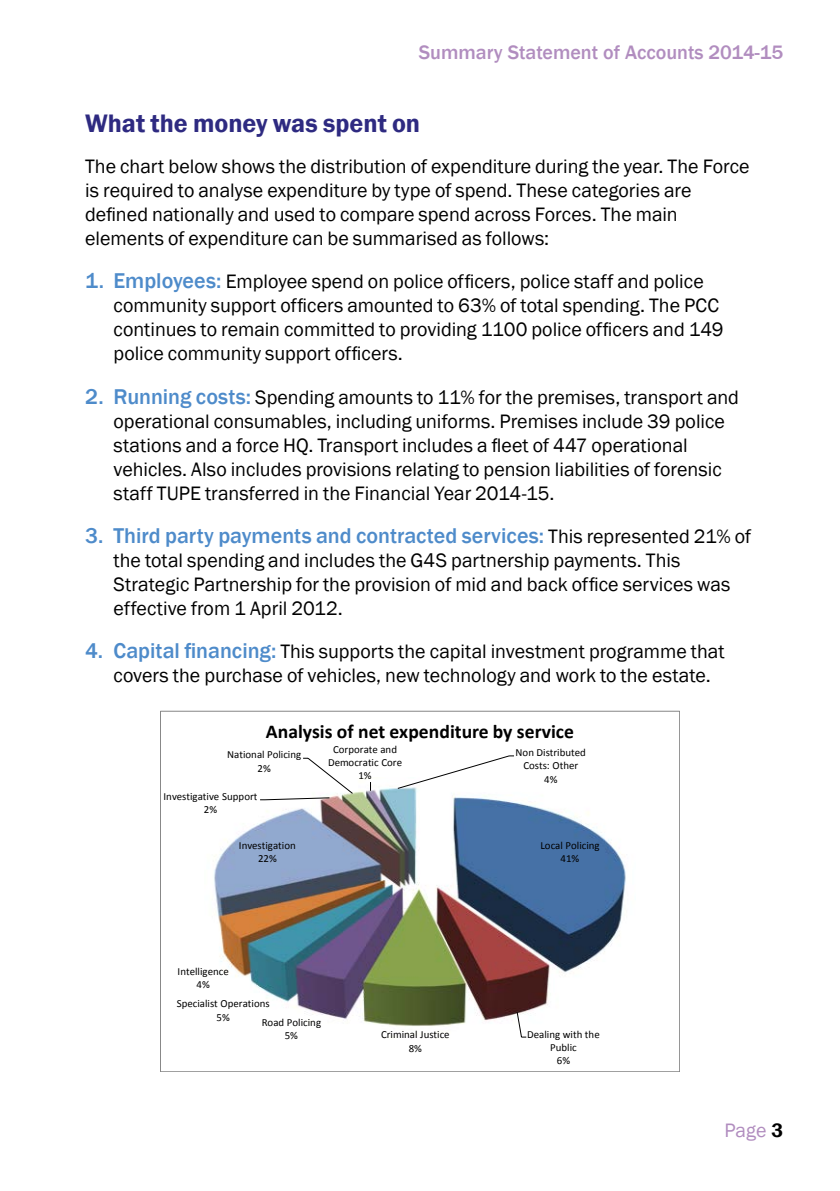
<style>
.page{position:relative;width:840px;height:1191px;background:#fff}
.page>*{position:absolute;margin:0;border:0;box-sizing:border-box;transform-origin:0 0}
.t1{font:600 26px "Franklin Gothic";color:#2e2a81}
.t2{font:500 22px "Franklin Gothic";color:#4e8bca}
.t3{font:20px/24px "Franklin Gothic";color:#000}
.t4{font:500 20px "Franklin Gothic";color:#b18dbf}
.t5{font:20px "Franklin Gothic";color:#b18dbf}
.t6{font:700 19.6px "Calibri";color:#000}
.t7{font:10.8px/13.4px "Calibri";color:#000;text-align:center}
.s1{font-weight:500;font-size:22px;color:#4e8bca}
.s2{font-weight:400;font-size:20px;color:#000}
.s3{font-weight:600;color:#000}
</style>
<div class="page">
<img style="left:214px;top:805px;width:412px;height:209px">
<img style="left:259px;top:755px;width:268px;height:283px">
<p class="t4" style="left:418px;top:40px;width:365px">Summary Statement of Accounts 2014-15</p>
<h1 class="t1" style="left:85px;top:107px;width:336px">What the money was spent on</h1>
<p class="t3" style="left:85px;top:154px;width:665px">The chart below shows the distribution of expenditure during the year. The Force is required to analyse expenditure by type of spend. These categories are defined nationally and used to compare spend across Forces. The main elements of expenditure can be summarised as follows:</p>
<p class="t3" style="left:113px;top:270px;width:611px;text-indent:-28px"><span class="s1">1. Employees:</span> Employee spend on police officers, police staff and police community support officers amounted to 63% of total spending. The PCC continues to remain committed to providing 1100 police officers and 149 police community support officers.</p>
<p class="t3" style="left:113px;top:385px;width:626px;text-indent:-28px"><span class="s1">2. Running costs:</span> Spending amounts to 11% for the premises, transport and operational consumables, including uniforms. Premises include 39 police stations and a force HQ. Transport includes a fleet of 447 operational vehicles. Also includes provisions relating to pension liabilities of forensic staff TUPE transferred in the Financial Year 2014-15.</p>
<p class="t2" style="left:85px;top:522px;width:667px">3. Third party payments and contracted services: <span class="s2">This represented 21% of</span></p>
<p class="t3" style="left:113px;top:549px;width:618px">the total spending and includes the G4S partnership payments. This<br>Strategic Partnership for the provision of mid and back office services was effective from 1 April 2012.</p>
<p class="t3" style="left:113px;top:640px;width:612px;text-indent:-28px"><span class="s1">4. Capital financing:</span> This supports the capital investment programme that covers the purchase of vehicles, new technology and work to the estate.</p>
<p class="t6" style="left:266px;top:719px;width:309px">Analysis of net expenditure by service</p>
<p class="t7" style="left:227px;top:748px;width:76px">National Policing<br>2%</p>
<p class="t7" style="left:328px;top:742px;width:76px">Corporate and<br>Democratic Core<br>1%</p>
<p class="t7" style="left:515px;top:745px;width:72px">Non Distributed<br>Costs: Other<br>4%</p>
<p class="t7" style="left:163px;top:789px;width:95px">Investigative Support<br>2%</p>
<p class="t7" style="left:239px;top:838px;width:58px">Investigation<br>22%</p>
<p class="t7" style="left:177px;top:964px;width:53px">Intelligence<br>4%</p>
<p class="t7" style="left:177px;top:997px;width:94px">Specialist Operations<br>5%</p>
<p class="t7" style="left:261px;top:1015px;width:61px">Road Policing<br>5%</p>
<p class="t7" style="left:381px;top:1028px;width:70px">Criminal Justice<br>8%</p>
<p class="t7" style="left:540px;top:838px;width:61px">Local Policing<br>41%</p>
<p class="t7" style="left:527px;top:1027px;width:74px">Dealing with the<br>Public<br>6%</p>
<p class="t5" style="left:724px;top:1117px;width:60px">Page <span class="s3">3</span></p>
</div>
